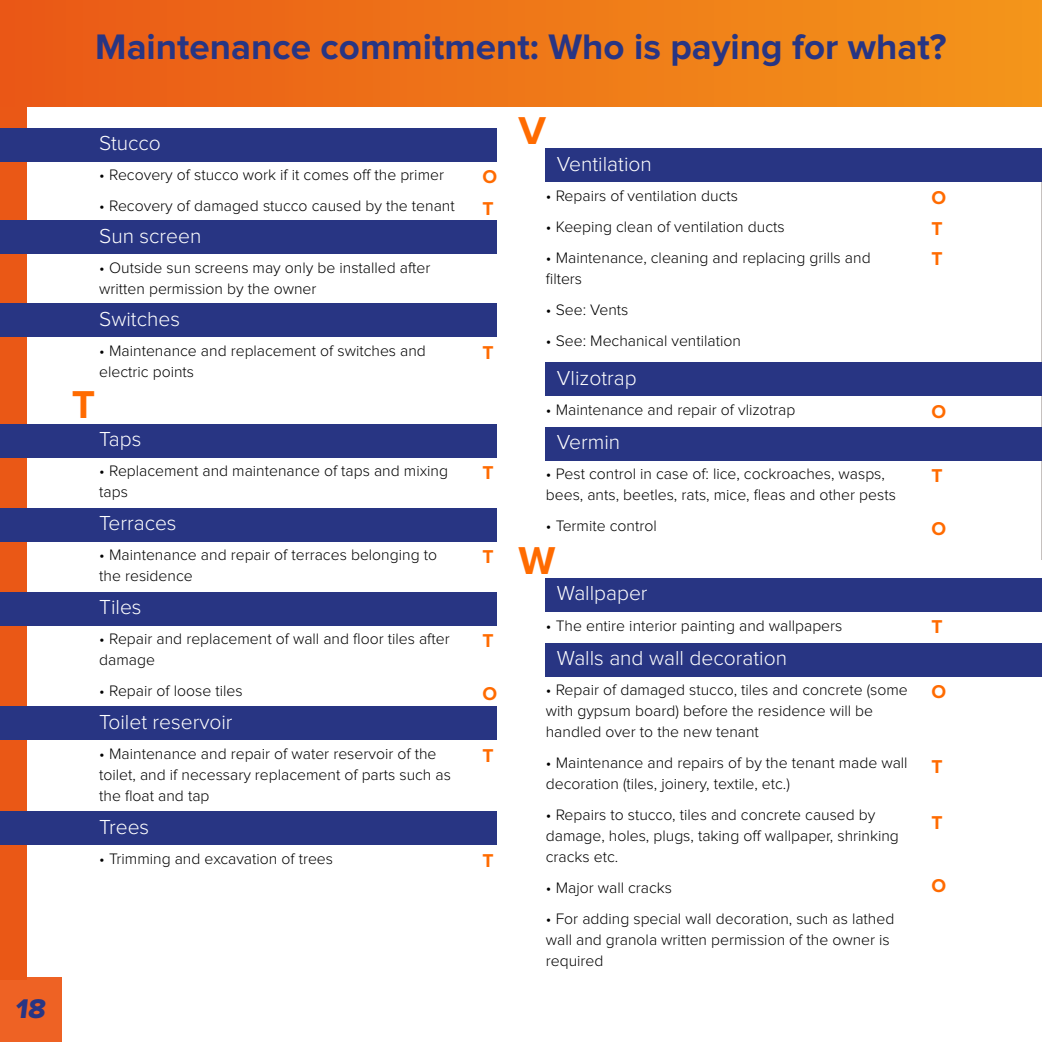
<style>
.page{position:relative;width:1042px;height:1042px;background:#fff}
.page>*{position:absolute;margin:0;border:0;box-sizing:border-box;transform-origin:0 0}
.t1{font:700 40.25px "Proxima Nova";color:#ff6b00}
.t2{font:700 36.75px "Proxima Nova";color:#283583}
.t3{font:28px "Proxima Nova Extrabld";color:#283583}
.t4{font:300 21px "Proxima Nova";color:#fff}
.t5{font:700 19.25px/31.5px "Proxima Nova";color:#ff6b00}
.t6{font:300 15.75px/21px "Proxima Nova";color:#000}
</style>
<div class="page">
<div style="left:0;top:977px;width:62px;height:65px;background:#ee6224"></div>
<div style="left:0;top:0;width:26px;height:979px;background:#ea5816"></div>
<div style="left:0;top:0;width:1042px;height:106px;background:linear-gradient(to right,#ea5816,#f4961a)"></div>
<div style="left:0;top:128px;width:496px;height:33px;background:#283583"></div>
<div style="left:0;top:221px;width:496px;height:33px;background:#283583"></div>
<div style="left:0;top:304px;width:496px;height:33px;background:#283583"></div>
<div style="left:0;top:424px;width:496px;height:33px;background:#283583"></div>
<div style="left:0;top:508px;width:496px;height:33px;background:#283583"></div>
<div style="left:0;top:592px;width:496px;height:33px;background:#283583"></div>
<div style="left:0;top:707px;width:496px;height:33px;background:#283583"></div>
<div style="left:0;top:812px;width:496px;height:33px;background:#283583"></div>
<div style="left:546px;top:149px;width:496px;height:33px;background:#283583"></div>
<div style="left:546px;top:363px;width:496px;height:33px;background:#283583"></div>
<div style="left:546px;top:427px;width:496px;height:33px;background:#283583"></div>
<div style="left:546px;top:578px;width:496px;height:33px;background:#283583"></div>
<div style="left:546px;top:643px;width:496px;height:33px;background:#283583"></div>
<h3 class="t3" style="left:15px;top:993px;width:35px">18</h3>
<h2 class="t2" style="left:95px;top:30px;width:853px">Maintenance commitment: Who is paying for what?</h2>
<h3 class="t4" style="left:99px;top:133px;width:63px">Stucco</h3>
<p class="t6" style="left:99px;top:165px;width:346px">• Recovery of stucco work if it comes off the primer</p>
<p class="t6" style="left:99px;top:196px;width:357px">• Recovery of damaged stucco caused by the tenant</p>
<h3 class="t4" style="left:99px;top:226px;width:104px">Sun screen</h3>
<p class="t6" style="left:99px;top:258px;width:333px">• Outside sun screens may only be installed after written permission by the owner</p>
<h3 class="t4" style="left:99px;top:309px;width:82px">Switches</h3>
<p class="t6" style="left:99px;top:341px;width:328px">• Maintenance and replacement of switches and electric points</p>
<h1 class="t1" style="left:72px;top:387px;width:25px">T</h1>
<h3 class="t4" style="left:99px;top:429px;width:44px">Taps</h3>
<p class="t6" style="left:99px;top:461px;width:350px">• Replacement and maintenance of taps and mixing taps</p>
<h3 class="t4" style="left:99px;top:513px;width:79px">Terraces</h3>
<p class="t6" style="left:99px;top:545px;width:339px">• Maintenance and repair of terraces belonging to the residence</p>
<h3 class="t4" style="left:99px;top:597px;width:44px">Tiles</h3>
<p class="t6" style="left:99px;top:629px;width:352px">• Repair and replacement of wall and floor tiles after damage</p>
<p class="t6" style="left:99px;top:681px;width:145px">• Repair of loose tiles</p>
<h3 class="t4" style="left:99px;top:712px;width:135px">Toilet reservoir</h3>
<p class="t6" style="left:99px;top:744px;width:353px">• Maintenance and repair of water reservoir of the toilet, and if necessary replacement of parts such as the float and tap</p>
<h3 class="t4" style="left:99px;top:817px;width:52px">Trees</h3>
<p class="t6" style="left:99px;top:849px;width:235px">• Trimming and excavation of trees</p>
<p class="t5" style="left:482px;top:162px;width:16px">O<br>T</p>
<p class="t5" style="left:482px;top:337px;width:13px">T</p>
<p class="t5" style="left:482px;top:458px;width:13px">T</p>
<p class="t5" style="left:482px;top:542px;width:13px">T</p>
<p class="t5" style="left:482px;top:626px;width:13px">T</p>
<p class="t5" style="left:482px;top:678px;width:16px">O</p>
<p class="t5" style="left:482px;top:740px;width:13px">T</p>
<p class="t5" style="left:482px;top:845px;width:13px">T</p>
<h1 class="t1" style="left:518px;top:113px;width:29px">V</h1>
<h3 class="t4" style="left:557px;top:154px;width:96px">Ventilation</h3>
<p class="t6" style="left:546px;top:186px;width:194px">• Repairs of ventilation ducts</p>
<p class="t6" style="left:546px;top:217px;width:240px">• Keeping clean of ventilation ducts</p>
<p class="t6" style="left:546px;top:248px;width:326px">• Maintenance, cleaning and replacing grills and filters</p>
<p class="t6" style="left:546px;top:300px;width:84px">• See: Vents</p>
<p class="t6" style="left:546px;top:331px;width:197px">• See: Mechanical ventilation</p>
<h3 class="t4" style="left:557px;top:368px;width:81px">Vlizotrap</h3>
<p class="t6" style="left:546px;top:400px;width:251px">• Maintenance and repair of vlizotrap</p>
<h3 class="t4" style="left:557px;top:432px;width:65px">Vermin</h3>
<p class="t6" style="left:546px;top:464px;width:352px">• Pest control in case of: lice, cockroaches, wasps, bees, ants, beetles, rats, mice, fleas and other pests</p>
<p class="t6" style="left:546px;top:516px;width:112px">• Termite control</p>
<h1 class="t1" style="left:518px;top:542px;width:38px">W</h1>
<h3 class="t4" style="left:557px;top:583px;width:92px">Wallpaper</h3>
<p class="t6" style="left:546px;top:615px;width:298px">• The entire interior painting and wallpapers</p>
<h3 class="t4" style="left:557px;top:648px;width:232px">Walls and wall decoration</h3>
<p class="t6" style="left:546px;top:680px;width:363px">• Repair of damaged stucco, tiles and concrete (some with gypsum board) before the residence will be handled over to the new tenant</p>
<p class="t6" style="left:546px;top:753px;width:363px">• Maintenance and repairs of by the tenant made wall decoration (tiles, joinery, textile, etc.)</p>
<p class="t6" style="left:546px;top:805px;width:354px">• Repairs to stucco, tiles and concrete caused by damage, holes, plugs, taking off wallpaper, shrinking cracks etc.</p>
<p class="t6" style="left:546px;top:878px;width:128px">• Major wall cracks</p>
<p class="t6" style="left:546px;top:909px;width:350px">• For adding special wall decoration, such as lathed wall and granola written permission of the owner is required</p>
<p class="t5" style="left:931px;top:183px;width:16px">O<br>T</p>
<p class="t5" style="left:931px;top:244px;width:13px">T</p>
<p class="t5" style="left:931px;top:396px;width:16px">O</p>
<p class="t5" style="left:931px;top:461px;width:13px">T</p>
<p class="t5" style="left:931px;top:513px;width:16px">O</p>
<p class="t5" style="left:931px;top:612px;width:13px">T</p>
<p class="t5" style="left:931px;top:677px;width:16px">O</p>
<p class="t5" style="left:931px;top:752px;width:13px">T</p>
<p class="t5" style="left:931px;top:808px;width:13px">T</p>
<p class="t5" style="left:931px;top:871px;width:16px">O</p>
</div>
